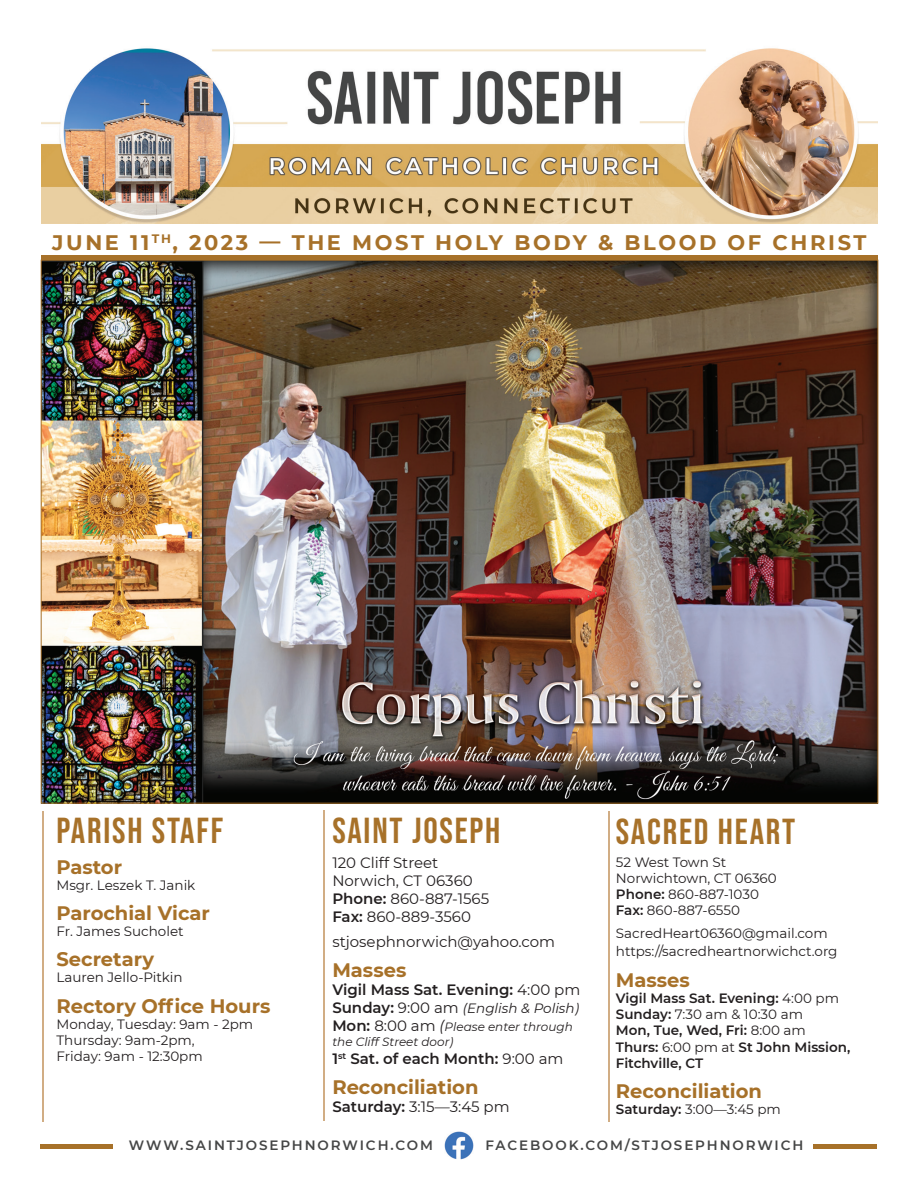
<style>
.page{position:relative;width:918px;height:1188px;background:#fff}
.page>*{position:absolute;margin:0;border:0;box-sizing:border-box;transform-origin:0 0}
.t1{font:36px "Bebas Neue";letter-spacing:.05em;color:#a77129}
.t2{font:700 21px "Montserrat";letter-spacing:.125em;color:#a77129}
.t3{font:700 19.5px "Montserrat";color:#a77129}
.t4{font:15px "Montserrat";color:#231f20}
.t5{font:600 15px "Montserrat";color:#231f20}
.t6{font:13.5px "Montserrat";color:#231f20}
.t7{font:600 13.5px/16.2px "Montserrat";color:#231f20}
.t8{font:600 13.5px "Montserrat";letter-spacing:.14em;color:#454646}
.t9{font:italic 13.5px "Montserrat";color:#231f20}
.t10{font:italic 12px/14.4px "Montserrat";color:#231f20}
.s1{font-weight:600}
.s2{font-weight:400}
.s3{font-weight:600;font-style:normal;font-size:15px}
.s4{font-style:normal;font-size:15px}
.s5{font-size:15px}
</style>
<div class="page">
<hr style="left:323px;top:810px;width:2px;height:310px;background:#d1ad84">
<hr style="left:42px;top:811px;width:2px;height:310px;background:#d1ad84">
<hr style="left:608px;top:811px;width:2px;height:310px;background:#d1ad84">
<img style="left:43px;top:262px;width:833px;height:539px">
<hr style="left:41px;top:255px;width:837px;height:4px;background:#a77129">
<hr style="left:40px;top:1145px;width:837px;height:4px;background:#a77129">
<img style="left:41px;top:48px;width:836px;height:175px">
<div style="left:113px;top:1137px;width:700px;height:20px;background:#fff"></div>
<img style="left:444px;top:1131px;width:29px;height:29px">
<p class="t2" style="left:52px;top:227px;width:816px">JUNE 11<sup>TH</sup>, 2023 — THE MOST HOLY BODY &amp; BLOOD OF CHRIST</p>
<p class="t1" style="left:56px;top:811px;width:168px">PARISH STAFF</p>
<p class="t3" style="left:56px;top:853px;width:67px">Pastor</p>
<p class="t6" style="left:56px;top:876px;width:140px">Msgr. Leszek T. Janik</p>
<p class="t3" style="left:56px;top:899px;width:155px">Parochial Vicar</p>
<p class="t6" style="left:56px;top:922px;width:129px">Fr. James Sucholet</p>
<p class="t3" style="left:56px;top:945px;width:99px">Secretary</p>
<p class="t6" style="left:56px;top:968px;width:128px">Lauren Jello-Pitkin</p>
<p class="t3" style="left:56px;top:992px;width:215px">Rectory Office Hours</p>
<p class="t6" style="left:56px;top:1015px;width:198px">Monday, Tuesday: 9am - 2pm</p>
<p class="t6" style="left:56px;top:1031px;width:140px">Thursday: 9am-2pm,</p>
<p class="t6" style="left:56px;top:1047px;width:148px">Friday: 9am - 12:30pm</p>
<p class="t1" style="left:332px;top:811px;width:170px">SAINT JOSEPH</p>
<p class="t4" style="left:332px;top:852px;width:108px">120 Cliff Street</p>
<p class="t4" style="left:332px;top:870px;width:142px">Norwich, CT 06360</p>
<p class="t4" style="left:332px;top:888px;width:158px"><span class="s1">Phone:</span> 860-887-1565</p>
<p class="t4" style="left:332px;top:906px;width:140px"><span class="s1">Fax:</span> 860-889-3560</p>
<p class="t4" style="left:332px;top:931px;width:224px">stjosephnorwich@yahoo.com</p>
<p class="t3" style="left:332px;top:956px;width:76px">Masses</p>
<p class="t5" style="left:332px;top:979px;width:249px">Vigil Mass Sat. Evening: <span class="s2">4:00 pm</span></p>
<p class="t9" style="left:332px;top:999px;width:248px"><span class="s3">Sunday:</span> <span class="s4">9:00 am</span> (English &amp; Polish)</p>
<p class="t10" style="left:332px;top:1020px;width:242px"><span class="s3">Mon:</span> <span class="s4">8:00 am</span> <span class="s5">(</span>Please enter through the Cliff Street door)</p>
<p class="t5" style="left:332px;top:1048px;width:233px">1<sup>st</sup> Sat. of each Month: <span class="s2">9:00 am</span></p>
<p class="t3" style="left:332px;top:1073px;width:148px">Reconciliation</p>
<p class="t4" style="left:332px;top:1096px;width:179px"><span class="s1">Saturday:</span> 3:15—3:45 pm</p>
<p class="t1" style="left:616px;top:811px;width:181px">SACRED HEART</p>
<p class="t6" style="left:616px;top:853px;width:112px">52 West Town St</p>
<p class="t6" style="left:616px;top:869px;width:162px">Norwichtown, CT 06360</p>
<p class="t6" style="left:616px;top:885px;width:145px"><span class="s1">Phone:</span> 860-887-1030</p>
<p class="t6" style="left:616px;top:901px;width:126px"><span class="s1">Fax:</span> 860-887-6550</p>
<p class="t6" style="left:616px;top:924px;width:213px">SacredHeart06360@gmail.com</p>
<p class="t6" style="left:616px;top:942px;width:223px">https://sacredheartnorwichct.org</p>
<p class="t3" style="left:616px;top:966px;width:76px">Masses</p>
<p class="t7" style="left:616px;top:990px;width:225px">Vigil Mass Sat. Evening: <span class="s2">4:00 pm</span></p>
<p class="t6" style="left:616px;top:1005px;width:189px"><span class="s1">Sunday:</span> 7:30 am &amp; 10:30 am</p>
<p class="t7" style="left:616px;top:1022px;width:236px">Mon, Tue, Wed, Fri: <span class="s2">8:00 am<br></span>Thurs: <span class="s2">6:00 pm at</span> St John Mission,<br>Fitchville, CT</p>
<p class="t3" style="left:616px;top:1077px;width:148px">Reconciliation</p>
<p class="t6" style="left:616px;top:1100px;width:167px"><span class="s1">Saturday:</span> 3:00—3:45 pm</p>
<p class="t8" style="left:129px;top:1136px;width:306px">WWW.SAINTJOSEPHNORWICH.COM</p>
<p class="t8" style="left:486px;top:1136px;width:319px">FACEBOOK.COM/STJOSEPHNORWICH</p>
</div>
